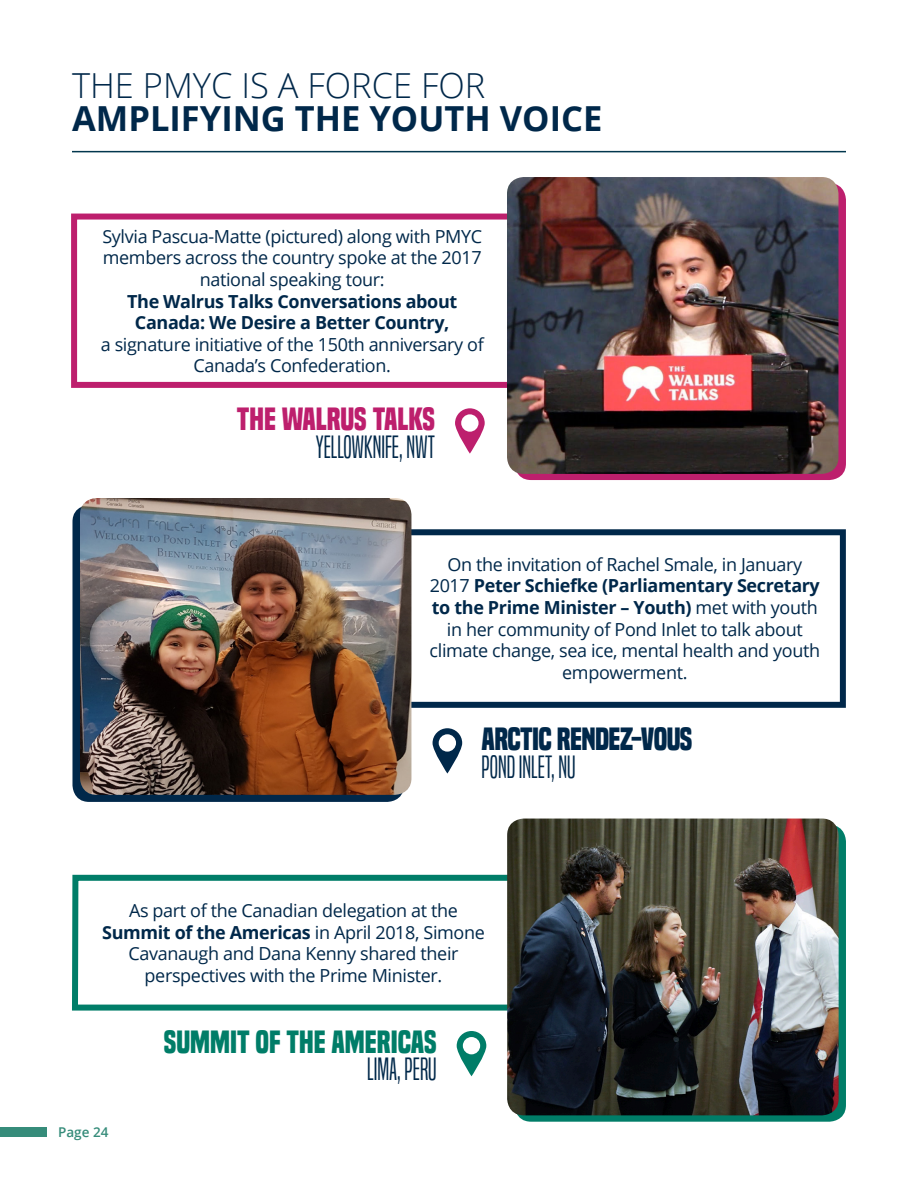
<style>
.page{position:relative;width:918px;height:1188px;background:#fff}
.page>*{position:absolute;margin:0;border:0;box-sizing:border-box;transform-origin:0 0}
.t1{font:700 34.5px "Open Sans";color:#00284a}
.t2{font:300 34.5px "Open Sans";color:#00284a}
.t3{font:30px "Built Titling Lt";color:#00284a}
.t4{font:700 30px "Built Titling Rg";color:#007d68}
.t5{font:700 30px "Built Titling Rg";letter-spacing:-.02em;color:#00284a}
.t6{font:700 30px "Built Titling Rg";color:#bd1f6d}
.t7{font:18px/21.6px "Open Sans";letter-spacing:-.02em;color:#00284a;text-align:center}
.t8{font:700 18px/21.6px "Open Sans";letter-spacing:-.02em;color:#00284a;text-align:center}
.t9{font:600 13.5px "Open Sans";color:#368c7a}
.s1{font-weight:700}
</style>
<div class="page">
<div style="left:0;top:1127px;width:47px;height:10px;background:#368c7a"></div>
<svg style="left:72px;top:507px;width:329px;height:295px;background:#0f3555"></svg>
<svg style="left:518px;top:185px;width:328px;height:295px;background:#bb2670"></svg>
<svg style="left:517px;top:827px;width:329px;height:295px;background:#0d806d"></svg>
<div style="left:387px;top:529px;width:459px;height:179px;border:6px solid #00284a"></div>
<div style="left:71px;top:214px;width:459px;height:174px;border:6px solid #bd1f6d"></div>
<div style="left:72px;top:875px;width:460px;height:136px;border:6px solid #007d68"></div>
<img style="left:507px;top:177px;width:331px;height:297px">
<img style="left:80px;top:498px;width:331px;height:297px">
<img style="left:507px;top:819px;width:332px;height:296px">
<svg style="left:457px;top:1031px;width:29px;height:45px"></svg>
<svg style="left:433px;top:728px;width:29px;height:46px"></svg>
<svg style="left:455px;top:408px;width:30px;height:46px"></svg>
<div style="left:463px;top:1037px;width:17px;height:17px;background:#fff;border-radius:50%"></div>
<div style="left:439px;top:734px;width:17px;height:18px;background:#fff;border-radius:50%"></div>
<div style="left:461px;top:414px;width:18px;height:18px;background:#fff;border-radius:50%"></div>
<hr style="left:72px;top:151px;width:774px;height:1px;background:#02374e">
<h1 class="t2" style="left:72px;top:62px;width:415px">THE PMYC IS A FORCE FOR</h1>
<h1 class="t1" style="left:72px;top:95px;width:532px">AMPLIFYING THE YOUTH VOICE</h1>
<p class="t7" style="left:102px;top:225px;width:381px">Sylvia Pascua-Matte (pictured) along with PMYC members across the country spoke at the 2017 national speaking tour:</p>
<p class="t8" style="left:127px;top:290px;width:332px">The Walrus Talks Conversations about<br>Canada: We Desire a Better Country,</p>
<p class="t7" style="left:101px;top:333px;width:385px">a signature initiative of the 150th anniversary of<br>Canada’s Confederation.</p>
<h2 class="t6" style="left:237px;top:401px;width:200px">THE WALRUS TALKS</h2>
<h2 class="t3" style="left:316px;top:429px;width:121px">YELLOWKNIFE, NWT</h2>
<p class="t7" style="left:430px;top:553px;width:392px">On the invitation of Rachel Smale, in January 2017 <span class="s1">Peter Schiefke (Parliamentary Secretary to the Prime Minister – Youth)</span> met with youth in her community of Pond Inlet to talk about climate change, sea ice, mental health and youth empowerment.</p>
<h2 class="t5" style="left:482px;top:721px;width:212px">ARCTIC RENDEZ-VOUS</h2>
<h2 class="t3" style="left:482px;top:749px;width:95px">POND INLET, NU</h2>
<p class="t7" style="left:102px;top:899px;width:384px">As part of the Canadian delegation at the <span class="s1">Summit of the Americas</span> in April 2018, Simone Cavanaugh and Dana Kenny shared their perspectives with the Prime Minister.</p>
<h2 class="t4" style="left:164px;top:1024px;width:274px">SUMMIT OF THE AMERICAS</h2>
<p class="t9" style="left:58px;top:1122px;width:52px">Page 24</p>
<h2 class="t3" style="left:367px;top:1051px;width:71px">LIMA, PERU</h2>
</div>
